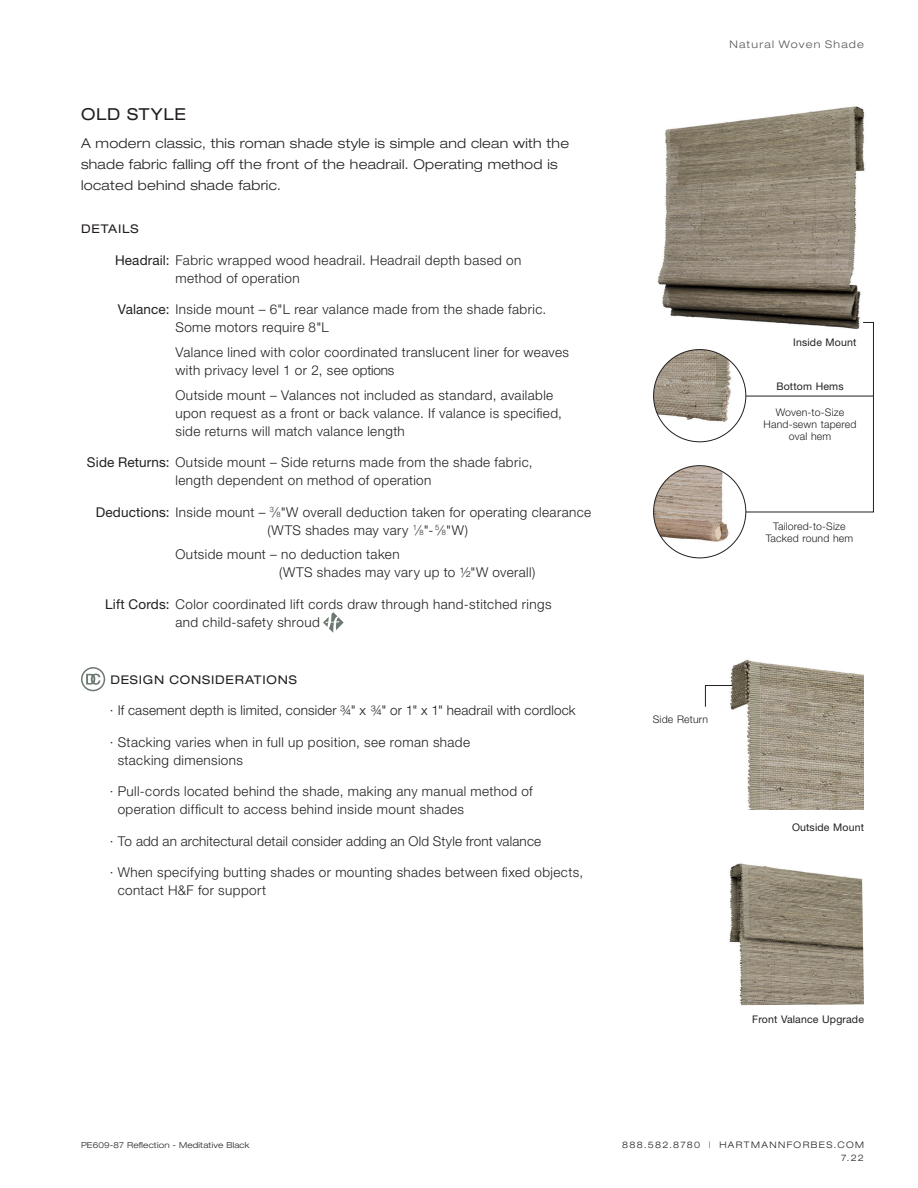
<style>
.page{position:relative;width:918px;height:1188px;background:#fff}
.page>*{position:absolute;margin:0;border:0;box-sizing:border-box;transform-origin:0 0}
._2022_Style_Heads{font:expanded 16.5px "Helvetica Neue LT Std";letter-spacing:.045em;color:#231f20}
._2022_Detail_List__2{font:300 13.5px/18px "Helvetica Neue LT Std";letter-spacing:.03em;color:#231f20}
._2022_Detail_List{font:300 13.5px/18px "Helvetica Neue LT Std";letter-spacing:.03em;color:#231f20}
._2022_Style_Body_Cop{font:300 expanded 13.5px/21px "Helvetica Neue LT Std";letter-spacing:.02em;color:#231f20}
._2022_Detail_List__2-2{font:300 13.5px "Helvetica Neue LT Std";letter-spacing:.01em;color:#231f20}
._2022_DC_Subhead{font:expanded 12px "Helvetica Neue LT Std";letter-spacing:.065em;color:#231f20}
._2022_Subhead_DETAIL{font:expanded 12px "Helvetica Neue LT Std";letter-spacing:.065em;color:#231f20}
._2022_Measurements{font:300 10.5px/12px "Helvetica Neue LT Std";letter-spacing:.015em;color:#231f20;text-align:center}
._2022_Caption__R{font:10.5px "Helvetica Neue LT Std";letter-spacing:.015em;color:#231f20}
.t1{font:300 expanded 10.5px "Helvetica Neue LT Std";letter-spacing:.115em;color:#57585a}
._2022_Caption__C{font:10.5px "Helvetica Neue LT Std";letter-spacing:.015em;color:#231f20}
.t2{font:300 expanded 9px/13.2px "Helvetica Neue LT Std";letter-spacing:.155em;color:#231f20;text-align:right}
.Photo_Descriptio{font:300 expanded 8.25px "Helvetica Neue LT Std";letter-spacing:.02em;color:#231f20}
.s1{font-weight:400}
.s2{font-size:7.35px}
.s3{font-weight:100;font-stretch:expanded}
</style>
<div class="page">
<img style="left:657px;top:106px;width:217px;height:268px">
<svg style="left:323px;top:612px;width:21px;height:21px"></svg>
<div style="left:81px;top:667px;width:24px;height:24px;border:2px solid #6c7870;border-radius:50%"></div>
<svg style="left:86px;top:674px;width:14px;height:11px"></svg>
<img style="left:704px;top:659px;width:160px;height:151px">
<svg style="left:705px;top:685px;width:28px;height:22px"></svg>
<img style="left:654px;top:466px;width:92px;height:92px;border-radius:46px">
<img style="left:654px;top:350px;width:92px;height:92px;border-radius:46px">
<svg style="left:745px;top:322px;width:129px;height:191px"></svg>
<img style="left:728px;top:863px;width:136px;height:142px">
<p class="_2022_Style_Heads" style="left:81px;top:104px;width:107px">OLD STYLE</p>
<p class="_2022_Style_Body_Cop" style="left:81px;top:132px;width:490px">A modern classic, this roman shade style is simple and clean with the shade fabric falling off the front of the headrail. Operating method is located behind shade fabric.</p>
<p class="_2022_Subhead_DETAIL" style="left:81px;top:221px;width:59px">DETAILS</p>
<p class="_2022_Detail_List" style="left:175px;top:250px;width:347px;text-indent:-60px"><span class="s1">Headrail:</span> Fabric wrapped wood headrail. Headrail depth based on method of operation</p>
<p class="_2022_Detail_List" style="left:175px;top:300px;width:372px;text-indent:-58px"><span class="s1">Valance:</span> Inside mount – 6"L rear valance made from the shade fabric.<br>Some motors require 8"L</p>
<p class="_2022_Detail_List__2" style="left:176px;top:343px;width:395px">Valance lined with color coordinated translucent liner for weaves with privacy level 1 or 2, see options</p>
<p class="_2022_Detail_List__2" style="left:176px;top:385px;width:388px">Outside mount – Valances not included as standard, available upon request as a front or back valance. If valance is specified, side returns will match valance length</p>
<p class="_2022_Detail_List" style="left:175px;top:453px;width:359px;text-indent:-89px"><span class="s1">Side Returns:</span> Outside mount – Side returns made from the shade fabric, length dependent on method of operation</p>
<p class="_2022_Detail_List" style="left:268px;top:502px;width:325px;text-indent:-172px"><span class="s1">Deductions:</span> Inside mount – <sup>3</sup>⁄<span class="s2">8</span>"W overall deduction taken for operating clearance (WTS shades may vary <sup>1</sup>⁄<span class="s2">8</span>"- <sup>5</sup>⁄<span class="s2">8</span>"W)</p>
<p class="_2022_Detail_List__2" style="left:279px;top:545px;width:258px;text-indent:-104px">Outside mount – no deduction taken<br>(WTS shades may vary up to ½"W overall)</p>
<p class="_2022_Detail_List" style="left:175px;top:595px;width:378px;text-indent:-70px"><span class="s1">Lift Cords:</span> Color coordinated lift cords draw through hand-stitched rings and child-safety shroud</p>
<p class="_2022_DC_Subhead" style="left:110px;top:672px;width:188px">DESIGN CONSIDERATIONS</p>
<p class="_2022_Detail_List__2-2" style="left:110px;top:702px;width:467px"><span class="s3">·</span> If casement depth is limited, consider 3/4" x 3/4" or 1" x 1" headrail with cordlock</p>
<p class="_2022_Detail_List__2" style="left:118px;top:733px;width:354px;text-indent:-8px"><span class="s3">·</span> Stacking varies when in full up position, see roman shade stacking dimensions</p>
<p class="_2022_Detail_List__2" style="left:118px;top:782px;width:416px;text-indent:-8px"><span class="s3">·</span> Pull-cords located behind the shade, making any manual method of operation difficult to access behind inside mount shades</p>
<p class="_2022_Detail_List__2-2" style="left:110px;top:833px;width:433px"><span class="s3">·</span> To add an architectural detail consider adding an Old Style front valance</p>
<p class="_2022_Detail_List__2" style="left:118px;top:863px;width:467px;text-indent:-8px"><span class="s3">·</span> When specifying butting shades or mounting shades between fixed objects, contact H&amp;F for support</p>
<p class="t1" style="left:729px;top:38px;width:136px">Natural Woven Shade</p>
<p class="_2022_Caption__R" style="left:793px;top:336px;width:65px">Inside Mount</p>
<p class="_2022_Caption__C" style="left:776px;top:380px;width:69px">Bottom Hems</p>
<p class="_2022_Measurements" style="left:776px;top:406px;width:70px">Woven-to-Size</p>
<p class="_2022_Measurements" style="left:764px;top:418px;width:94px">Hand-sewn tapered oval hem</p>
<p class="_2022_Measurements" style="left:773px;top:520px;width:74px">Tailored-to-Size</p>
<p class="_2022_Measurements" style="left:766px;top:532px;width:89px">Tacked round hem</p>
<p class="_2022_Measurements" style="left:653px;top:713px;width:57px">Side Return</p>
<p class="_2022_Caption__R" style="left:792px;top:821px;width:73px">Outside Mount</p>
<p class="Photo_Descriptio" style="left:81px;top:1140px;width:170px">PE609-87 Reflection - Meditative Black</p>
<p class="_2022_Caption__R" style="left:752px;top:1013px;width:113px">Front Valance Upgrade</p>
<p class="t2" style="left:622px;top:1138px;width:243px">888.582.8780 | HARTMANNFORBES.COM<br>7.22</p>
</div>
